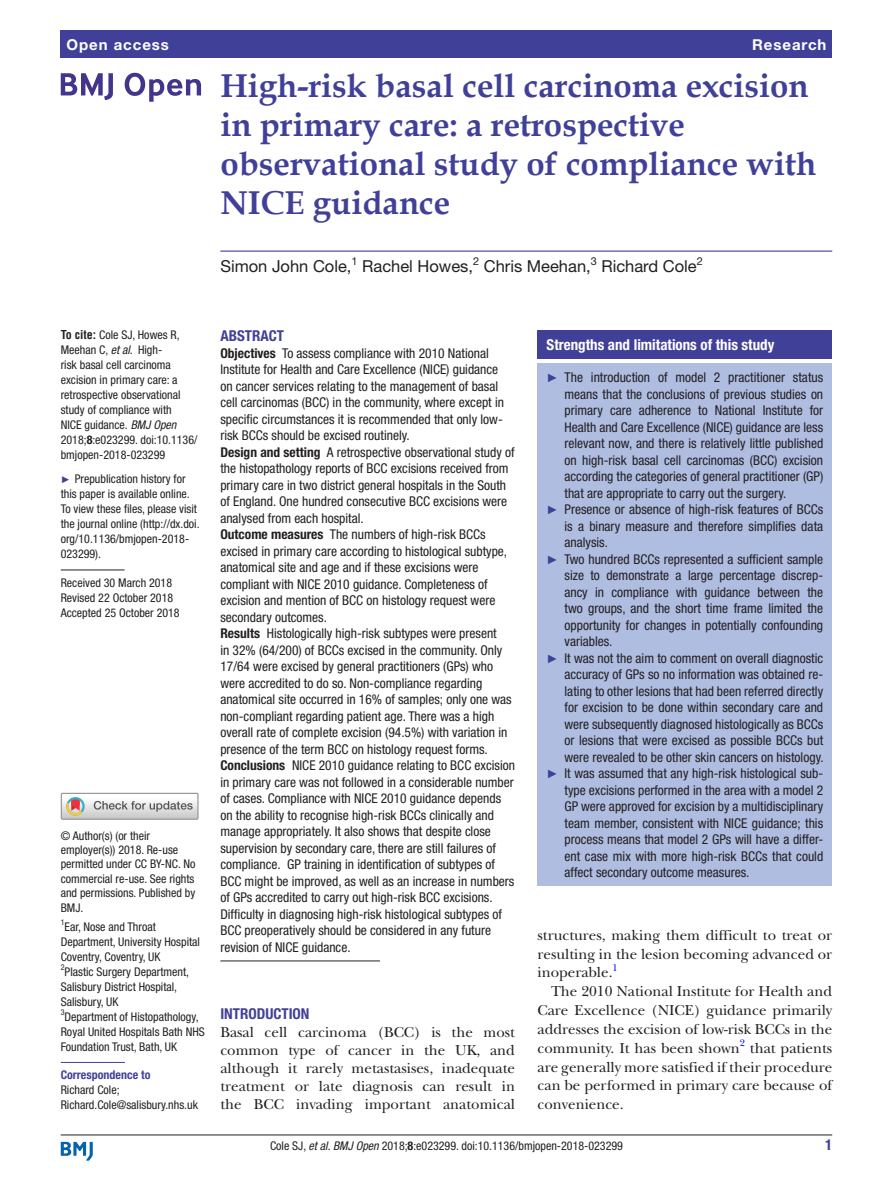
<style>
.page{position:relative;width:893px;height:1191px;background:#fff}
.page>*{position:absolute;margin:0;border:0;box-sizing:border-box;transform-origin:0 0}
.t1{font:700 33px/39px "Book Antiqua";color:#414099}
.t2{font:16.5px "Helvetica Neue LT Std";color:#231f20}
.t3{font:15px/18.8px "New Baskerville";color:#231f20;text-align:justify}
.t4{font:700 condensed 15px "Helvetica Neue LT Std";color:#fff}
.t5{font:700 condensed 15px "Helvetica Neue LT Std";color:#414099}
.t6{font:700 15px "Helvetica Neue LT Std";letter-spacing:.065em;color:#fff}
.t7{font:condensed 13.5px/16.5px "Helvetica Neue LT Std";color:#231f20}
.t8{font:condensed 12px/15px "Helvetica Neue LT Std";color:#231f20}
.t9{font:700 condensed 12px "Helvetica Neue LT Std";color:#414099}
.t10{font:10.95px "Helvetica Neue LT Std";color:#231f20}
.t11{font:9.9px "New Baskerville";color:#00f}
.t12{font:condensed 7.95px "Helvetica Neue LT Std";color:#231f20}
.s1{font-family:"Helvetica LT Std";font-weight:700}
.s2{font-style:italic}
.s3{font-weight:700}
.s4{font-family:"Arial";font-stretch:normal;font-size:9.75px;color:#414099}
.s5{font-family:"Arial";font-stretch:normal;font-size:12px;color:#414099}
</style>
<div class="page">
<hr style="left:61px;top:1134px;width:771px;height:1px;background:#231f20">
<svg style="left:61px;top:1141px;width:32px;height:19px"></svg>
<div style="left:61px;top:31px;width:771px;height:27px;background:#414099"></div>
<hr style="left:220px;top:250px;width:612px;height:2px;background:#414099">
<hr style="left:61px;top:569px;width:64px;height:1px;background:#231f20">
<hr style="left:61px;top:1062px;width:64px;height:1px;background:#414099">
<svg style="left:61px;top:73px;width:52px;height:27px"></svg>
<svg style="left:125px;top:73px;width:76px;height:29px"></svg>
<div style="left:61px;top:792px;width:138px;height:27px;border:1px solid #969090"></div>
<svg style="left:61px;top:793px;width:137px;height:26px"></svg>
<hr style="left:220px;top:960px;width:160px;height:1px;background:#231f20">
<div style="left:538px;top:331px;width:294px;height:28px;background:#414099"></div>
<div style="left:538px;top:363px;width:294px;height:523px;background:#afbde1"></div>
<p class="t6" style="left:66px;top:35px;width:104px">Open access</p>
<p class="t6" style="left:752px;top:35px;width:76px">Research</p>
<h1 class="t1" style="left:220px;top:66px;width:597px">High-risk basal cell carcinoma excision in primary care: a retrospective observational study of compliance with<br>NICE guidance</h1>
<p class="t2" style="left:220px;top:257px;width:133px">Simon John Cole,</p>
<p class="t10" style="left:352px;top:254px;width:8px">1</p>
<p class="t2" style="left:362px;top:257px;width:112px">Rachel Howes,</p>
<p class="t10" style="left:473px;top:254px;width:8px">2</p>
<p class="t2" style="left:484px;top:257px;width:108px">Chris Meehan,</p>
<p class="t10" style="left:591px;top:254px;width:8px">3</p>
<p class="t2" style="left:601px;top:257px;width:97px">Richard Cole</p>
<p class="t10" style="left:697px;top:254px;width:8px">2</p>
<p class="t8" style="left:61px;top:327px;width:138px"><span class="s1">To cite:</span> Cole SJ, Howes R,<br>Meehan C, <span class="s2">et al</span>. High-<br>risk basal cell carcinoma excision in primary care: a retrospective observational study of compliance with<br>NICE guidance. <span class="s2">BMJ Open<br></span>2018;<span class="s3">8</span>:e023299. doi:10.1136/ bmjopen-2018-023299</p>
<p class="t8" style="left:61px;top:471px;width:140px"><span class="s4">►</span> Prepublication history for this paper is available online.<br>To view these files, please visit the journal online (http://dx.doi. org/10.1136/bmjopen-2018-<br>023299).</p>
<p class="t8" style="left:61px;top:575px;width:120px">Received 30 March 2018<br>Revised 22 October 2018<br>Accepted 25 October 2018</p>
<p class="t8" style="left:61px;top:828px;width:136px;line-height:14.4px">© Author(s) (or their employer(s)) 2018. Re-use permitted under CC BY-NC. No commercial re-use. See rights and permissions. Published by<br>BMJ.</p>
<p class="t12" style="left:61px;top:918px;width:5px">1</p>
<p class="t8" style="left:61px;top:919px;width:141px;text-indent:4px">Ear, Nose and Throat<br>Department, University Hospital<br>Coventry, Coventry, UK</p>
<p class="t12" style="left:61px;top:963px;width:5px">2</p>
<p class="t8" style="left:61px;top:964px;width:146px;text-indent:4px">Plastic Surgery Department,<br>Salisbury District Hospital,<br>Salisbury, UK<br><sup>3</sup>Department of Histopathology,<br>Royal United Hospitals Bath NHS<br>Foundation Trust, Bath, UK</p>
<p class="t9" style="left:61px;top:1067px;width:91px">Correspondence to</p>
<p class="t8" style="left:61px;top:1082px;width:139px">Richard Cole;<br>Richard.Cole@salisbury.nhs.uk</p>
<p class="t5" style="left:220px;top:327px;width:65px">Abstract</p>
<p class="t7" style="left:220px;top:345px;width:296px"><span class="s3">Objectives</span> To assess compliance with 2010 National Institute for Health and Care Excellence (NICE) guidance<br>on cancer services relating to the management of basal cell carcinomas (BCC) in the community, where except in specific circumstances it is recommended that only low&shy;risk BCCs should be excised routinely.<br><span class="s3">Design and setting</span> A retrospective observational study of the histopathology reports of BCC excisions received from primary care in two district general hospitals in the South of England. One hundred consecutive BCC excisions were analysed from each hospital.<br><span class="s3">Outcome measures</span> The numbers of high-risk BCCs excised in primary care according to histological subtype, anatomical site and age and if these excisions were compliant with NICE 2010 guidance. Completeness of excision and mention of BCC on histology request were secondary outcomes.<br><span class="s3">Results</span> Histologically high-risk subtypes were present<br>in 32% (64/200) of BCCs excised in the community. Only 17/64 were excised by general practitioners (GPs) who were accredited to do so. Non-compliance regarding anatomical site occurred in 16% of samples; only one was non-compliant regarding patient age. There was a high overall rate of complete excision (94.5%) with variation in presence of the term BCC on histology request forms.<br><span class="s3">Conclusions</span> NICE 2010 guidance relating to BCC excision in primary care was not followed in a considerable number of cases. Compliance with NICE 2010 guidance depends on the ability to recognise high-risk BCCs clinically and manage appropriately. It also shows that despite close supervision by secondary care, there are still failures of compliance. GP training in identification of subtypes of BCC might be improved, as well as an increase in numbers of GPs accredited to carry out high-risk BCC excisions.<br>Difficulty in diagnosing high-risk histological subtypes of BCC preoperatively should be considered in any future revision of NICE guidance.</p>
<p class="t5" style="left:220px;top:1005px;width:91px">Introduction</p>
<p class="t3" style="left:220px;top:1023px;width:296px;line-height:18px">Basal cell carcinoma (BCC) is the most common type of cancer in the UK, and although it rarely metastasises, inadequate treatment or late diagnosis can result in the BCC invading important anatomical</p>
<p class="t4" style="left:547px;top:336px;width:229px">Strengths and limitations of this study</p>
<p class="t7" style="left:547px;top:369px;width:278px"><span class="s5">►</span> The introduction of model 2 practitioner status</p>
<p class="t7" style="left:565px;top:385px;width:260px">means that the conclusions of previous studies on</p>
<p class="t7" style="left:565px;top:402px;width:260px">primary care adherence to National Institute for</p>
<p class="t7" style="left:565px;top:418px;width:260px">Health and Care Excellence (NICE) guidance are less</p>
<p class="t7" style="left:565px;top:435px;width:260px">relevant now, and there is relatively little published</p>
<p class="t7" style="left:565px;top:451px;width:260px">on high-risk basal cell carcinomas (BCC) excision</p>
<p class="t7" style="left:565px;top:468px;width:260px">according the categories of general practitioner (GP)</p>
<p class="t7" style="left:565px;top:484px;width:223px">that are appropriate to carry out the surgery.</p>
<p class="t7" style="left:547px;top:501px;width:278px"><span class="s5">►</span> Presence or absence of high-risk features of BCCs</p>
<p class="t7" style="left:565px;top:517px;width:260px">is a binary measure and therefore simplifies data</p>
<p class="t7" style="left:565px;top:534px;width:45px">analysis.</p>
<p class="t7" style="left:547px;top:550px;width:278px"><span class="s5">►</span> Two hundred BCCs represented a sufficient sample</p>
<p class="t7" style="left:565px;top:567px;width:260px">size to demonstrate a large percentage discrep-</p>
<p class="t7" style="left:565px;top:583px;width:260px">ancy in compliance with guidance between the</p>
<p class="t7" style="left:565px;top:600px;width:260px">two groups, and the short time frame limited the</p>
<p class="t7" style="left:565px;top:616px;width:260px">opportunity for changes in potentially confounding</p>
<p class="t7" style="left:565px;top:633px;width:49px">variables.</p>
<p class="t7" style="left:547px;top:649px;width:278px"><span class="s5">►</span> It was not the aim to comment on overall diagnostic</p>
<p class="t7" style="left:565px;top:666px;width:260px">accuracy of GPs so no information was obtained re-</p>
<p class="t7" style="left:565px;top:682px;width:260px">lating to other lesions that had been referred directly</p>
<p class="t7" style="left:565px;top:699px;width:260px">for excision to be done within secondary care and</p>
<p class="t7" style="left:565px;top:715px;width:260px">were subsequently diagnosed histologically as BCCs</p>
<p class="t7" style="left:565px;top:732px;width:260px">or lesions that were excised as possible BCCs but</p>
<p class="t7" style="left:565px;top:748px;width:261px">were revealed to be other skin cancers on histology.</p>
<p class="t7" style="left:547px;top:765px;width:278px"><span class="s5">►</span> It was assumed that any high-risk histological sub-</p>
<p class="t7" style="left:565px;top:781px;width:260px">type excisions performed in the area with a model 2</p>
<p class="t7" style="left:565px;top:798px;width:260px">GP were approved for excision by a multidisciplinary</p>
<p class="t7" style="left:565px;top:814px;width:260px">team member, consistent with NICE guidance; this</p>
<p class="t7" style="left:565px;top:831px;width:260px">process means that model 2 GPs will have a differ-</p>
<p class="t7" style="left:565px;top:847px;width:260px">ent case mix with more high-risk BCCs that could</p>
<p class="t7" style="left:565px;top:864px;width:186px">affect secondary outcome measures.</p>
<p class="t3" style="left:538px;top:925px;width:296px">structures, making them difficult to treat or resulting in the lesion becoming advanced or inoperable.<sup>1</sup></p>
<p class="t3" style="left:538px;top:982px;width:296px;text-indent:14px">The 2010 National Institute for Health and Care Excellence (NICE) guidance primarily addresses the excision of low-risk BCCs in the community. It has been shown</p>
<p class="t11" style="left:740px;top:1037px;width:7px">2</p>
<p class="t3" style="left:538px;top:1038px;width:296px;text-indent:212px">that patients are generally more satisfied if their procedure can be performed in primary care because of convenience.</p>
<p class="t8" style="left:270px;top:1137px;width:354px">Cole SJ, <span class="s2">et al</span>. <span class="s2">BMJ Open</span> 2018;<span class="s3">8</span>:e023299. doi:10.1136/bmjopen-2018-023299</p>
<p class="t5" style="left:825px;top:1135px;width:9px">1</p>
</div>
